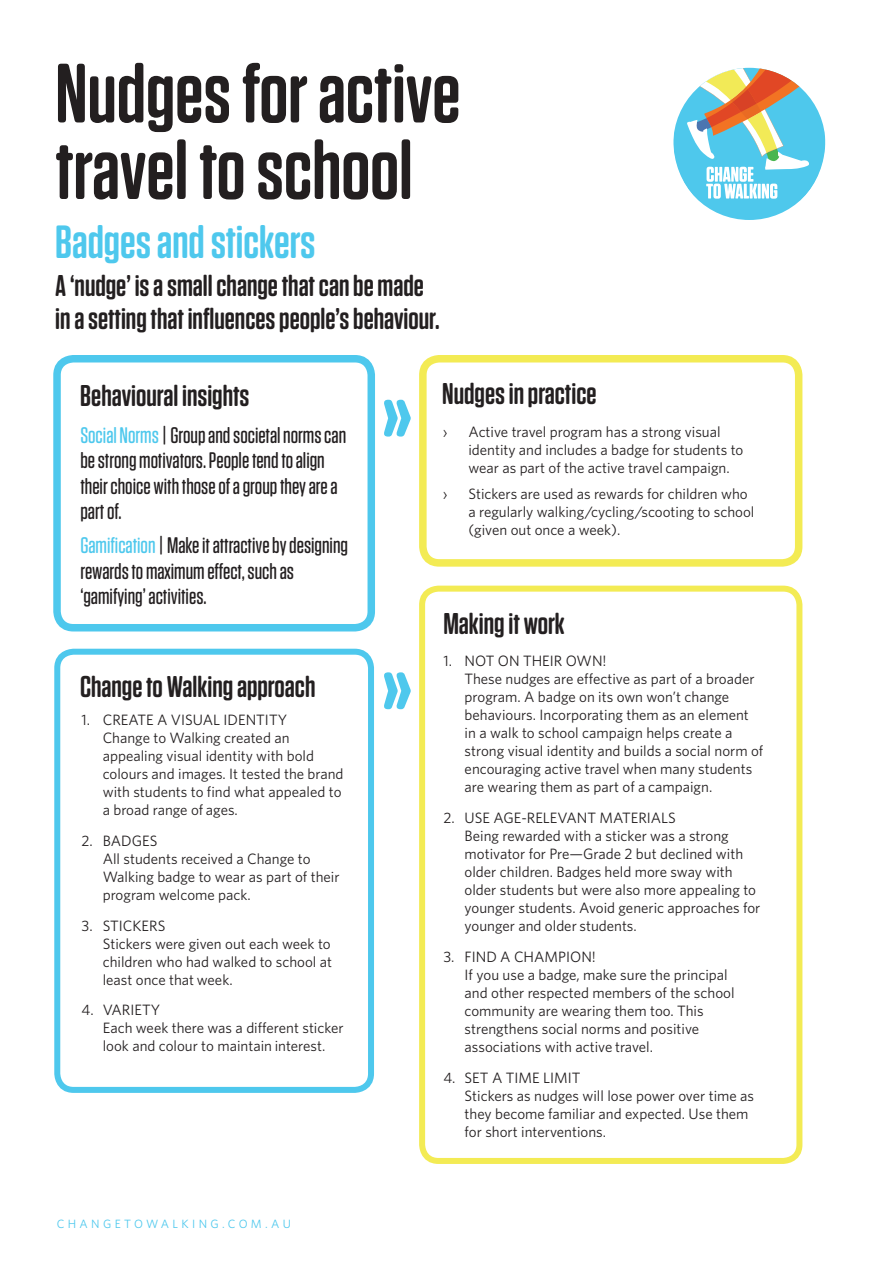
<style>
.page{position:relative;width:893px;height:1263px;background:#fff}
.page>*{position:absolute;margin:0;border:0;box-sizing:border-box;transform-origin:0 0}
.Report_Heading__TOC{font:600 84px/76.5px "Tungsten Rounded";color:#231f20}
._2nd_heading{font:600 46.5px "Tungsten Rounded";color:#4ec8ed}
.Subheading{font:600 30px/33px "Tungsten Rounded";color:#231f20}
.Call_outs{font:500 22.5px/25.5px "Tungsten Rounded";color:#231f20}
.t1{font:15px/18px "Whitney";color:#231f20}
.t2{font:12px "Whitney";letter-spacing:.28em;color:#4ec8ed}
.s1{color:#4ec8ed}
</style>
<div class="page">
<div style="left:54px;top:649px;width:320px;height:444px;border:6px solid #4ec8ed;border-radius:16px"></div>
<div style="left:419px;top:586px;width:383px;height:578px;border:6px solid #f3eb54;border-radius:16px"></div>
<svg style="left:673px;top:68px;width:152px;height:152px"></svg>
<div style="left:419px;top:355px;width:383px;height:212px;border:8px solid #f3eb54;border-radius:16px"></div>
<div style="left:53px;top:355px;width:322px;height:276px;border:8px solid #4ec8ed;border-radius:16px"></div>
<svg style="left:384px;top:400px;width:27px;height:37px"></svg>
<svg style="left:384px;top:672px;width:27px;height:37px"></svg>
<p class="Report_Heading__TOC" style="left:55px;top:56px;width:407px">Nudges for active travel to school</p>
<p class="_2nd_heading" style="left:55px;top:216px;width:262px">Badges and stickers</p>
<p class="Subheading" style="left:55px;top:270px;width:386px">A ‘nudge’ is a small change that can be made in a setting that influences people’s behaviour.</p>
<p class="Subheading" style="left:80px;top:379px;width:170px">Behavioural insights</p>
<p class="Call_outs" style="left:80px;top:422px;width:267px"><span class="s1">Social Norms</span> | Group and societal norms can be strong motivators. People tend to align their choice with those of a group they are a part of.</p>
<p class="Call_outs" style="left:80px;top:533px;width:269px"><span class="s1">Gamification</span> | Make it attractive by designing rewards to maximum effect, such as ‘gamifying’ activities.</p>
<p class="Subheading" style="left:80px;top:671px;width:237px">Change to Walking approach</p>
<p class="t1" style="left:103px;top:710px;width:242px;text-indent:-21px">1. CREATE A VISUAL IDENTITY<br>Change to Walking created an appealing visual identity with bold colours and images. It tested the brand with students to find what appealed to a broad range of ages.</p>
<p class="t1" style="left:103px;top:831px;width:238px;text-indent:-21px">2. BADGES<br>All students received a Change to<br>Walking badge to wear as part of their program welcome pack.</p>
<p class="t1" style="left:103px;top:916px;width:231px;text-indent:-21px">3. STICKERS<br>Stickers were given out each week to children who had walked to school at least once that week.</p>
<p class="t1" style="left:103px;top:1001px;width:242px;text-indent:-21px">4. VARIETY<br>Each week there was a different sticker look and colour to maintain interest.</p>
<p class="t2" style="left:57px;top:1215px;width:236px">CHANGETOWALKING.COM.AU</p>
<p class="Subheading" style="left:442px;top:377px;width:156px">Nudges in practice</p>
<p class="t1" style="left:443px;top:422px;width:6px">›</p>
<p class="t1" style="left:468px;top:422px;width:277px">Active travel program has a strong visual identity and includes a badge for students to wear as part of the active travel campaign.</p>
<p class="t1" style="left:443px;top:485px;width:6px">›</p>
<p class="t1" style="left:468px;top:485px;width:288px">Stickers are used as rewards for children who a regularly walking/cycling/scooting to school (given out once a week).</p>
<p class="Subheading" style="left:443px;top:608px;width:123px">Making it work</p>
<p class="t1" style="left:465px;top:652px;width:300px;text-indent:-21px">1. NOT ON THEIR OWN!<br>These nudges are effective as part of a broader program. A badge on its own won’t change behaviours. Incorporating them as an element in a walk to school campaign helps create a strong visual identity and builds a social norm of encouraging active travel when many students are wearing them as part of a campaign.</p>
<p class="t1" style="left:465px;top:808px;width:297px;text-indent:-21px">2. USE AGE-RELEVANT MATERIALS<br>Being rewarded with a sticker was a strong motivator for Pre—Grade 2 but declined with older children. Badges held more sway with older students but were also more appealing to younger students. Avoid generic approaches for younger and older students.</p>
<p class="t1" style="left:465px;top:947px;width:271px;text-indent:-21px">3. FIND A CHAMPION!<br>If you use a badge, make sure the principal and other respected members of the school community are wearing them too. This strengthens social norms and positive associations with active travel.</p>
<p class="t1" style="left:465px;top:1068px;width:291px;text-indent:-21px">4. SET A TIME LIMIT<br>Stickers as nudges will lose power over time as they become familiar and expected. Use them for short interventions.</p>
</div>
